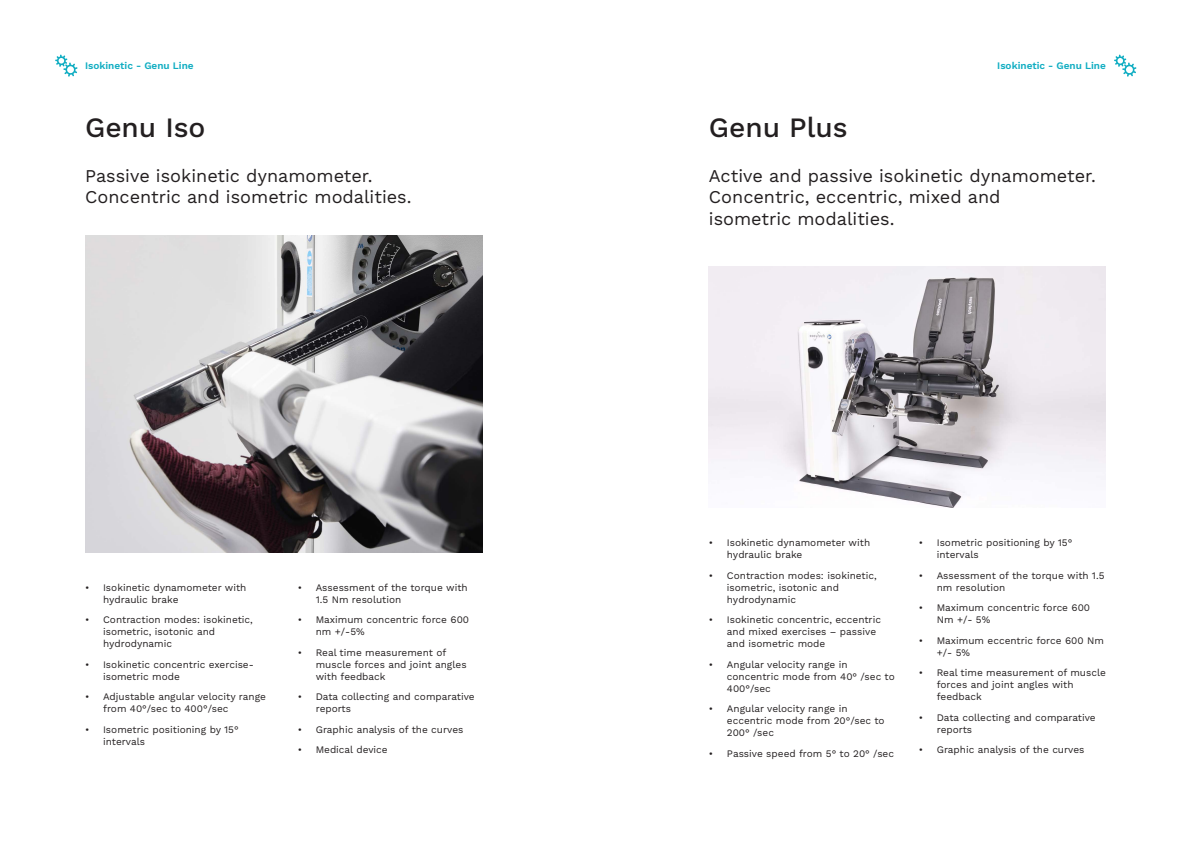
<style>
.page{position:relative;width:1191px;height:842px;background:#fff}
.page>*{position:absolute;margin:0;border:0;box-sizing:border-box;transform-origin:0 0}
.t1{font:500 28px "Work Sans";color:#231f20}
.t2{font:18px/21.6px "Work Sans";color:#231f20}
.t3{font:10px/12px "Work Sans";color:#231f20}
.t4{font:600 10px "Work Sans";color:#10adc2}
</style>
<div class="page">
<svg style="left:55px;top:55px;width:23px;height:22px"></svg>
<svg style="left:1114px;top:55px;width:22px;height:22px"></svg>
<img style="left:85px;top:236px;width:397px;height:316px">
<img style="left:709px;top:267px;width:397px;height:240px">
<p class="t4" style="left:85px;top:60px;width:110px">Isokinetic - Genu Line</p>
<p class="t4" style="left:997px;top:60px;width:110px">Isokinetic - Genu Line</p>
<h1 class="t1" style="left:85px;top:111px;width:122px">Genu Iso</h1>
<h2 class="t2" style="left:85px;top:165px;width:328px">Passive isokinetic dynamometer.<br>Concentric and isometric modalities.</h2>
<p class="t3" style="left:103px;top:582px;width:145px;text-indent:-18px">• Isokinetic dynamometer with hydraulic brake</p>
<p class="t3" style="left:103px;top:614px;width:151px;text-indent:-18px">• Contraction modes: isokinetic, isometric, isotonic and hydrodynamic</p>
<p class="t3" style="left:103px;top:659px;width:152px;text-indent:-18px">• Isokinetic concentric exercise&shy;isometric mode</p>
<p class="t3" style="left:103px;top:691px;width:164px;text-indent:-18px">• Adjustable angular velocity range from 40°/sec to 400°/sec</p>
<p class="t3" style="left:103px;top:724px;width:137px;text-indent:-18px">• Isometric positioning by 15° intervals</p>
<p class="t3" style="left:316px;top:582px;width:153px;text-indent:-18px">• Assessment of the torque with<br>1.5 Nm resolution</p>
<p class="t3" style="left:316px;top:614px;width:155px;text-indent:-18px">• Maximum concentric force 600 nm +/-5%</p>
<p class="t3" style="left:316px;top:647px;width:152px;text-indent:-18px">• Real time measurement of muscle forces and joint angles with feedback</p>
<p class="t3" style="left:316px;top:691px;width:160px;text-indent:-18px">• Data collecting and comparative reports</p>
<p class="t3" style="left:298px;top:724px;width:167px">• Graphic analysis of the curves</p>
<p class="t3" style="left:298px;top:744px;width:91px">• Medical device</p>
<h1 class="t1" style="left:709px;top:111px;width:140px">Genu Plus</h1>
<h2 class="t2" style="left:709px;top:165px;width:388px">Active and passive isokinetic dynamometer.<br>Concentric, eccentric, mixed and<br>isometric modalities.</h2>
<p class="t3" style="left:727px;top:537px;width:145px;text-indent:-18px">• Isokinetic dynamometer with hydraulic brake</p>
<p class="t3" style="left:727px;top:570px;width:151px;text-indent:-18px">• Contraction modes: isokinetic, isometric, isotonic and hydrodynamic</p>
<p class="t3" style="left:727px;top:614px;width:156px;text-indent:-18px">• Isokinetic concentric, eccentric and mixed exercises – passive and isometric mode</p>
<p class="t3" style="left:727px;top:659px;width:169px;text-indent:-18px">• Angular velocity range in concentric mode from 40° /sec to<br>400°/sec</p>
<p class="t3" style="left:727px;top:703px;width:159px;text-indent:-18px">• Angular velocity range in eccentric mode from 20°/sec to<br>200° /sec</p>
<p class="t3" style="left:709px;top:748px;width:187px">• Passive speed from 5° to 20° /sec</p>
<p class="t3" style="left:936px;top:537px;width:137px;text-indent:-18px">• Isometric positioning by 15° intervals</p>
<p class="t3" style="left:936px;top:569px;width:169px;text-indent:-18px">• Assessment of the torque with 1.5 nm resolution</p>
<p class="t3" style="left:936px;top:602px;width:155px;text-indent:-18px">• Maximum concentric force 600<br>Nm +/- 5%</p>
<p class="t3" style="left:936px;top:634px;width:169px;text-indent:-18px">• Maximum eccentric force 600 Nm +/- 5%</p>
<p class="t3" style="left:936px;top:667px;width:171px;text-indent:-18px">• Real time measurement of muscle forces and joint angles with feedback</p>
<p class="t3" style="left:936px;top:711px;width:160px;text-indent:-18px">• Data collecting and comparative reports</p>
<p class="t3" style="left:918px;top:744px;width:167px">• Graphic analysis of the curves</p>
</div>
